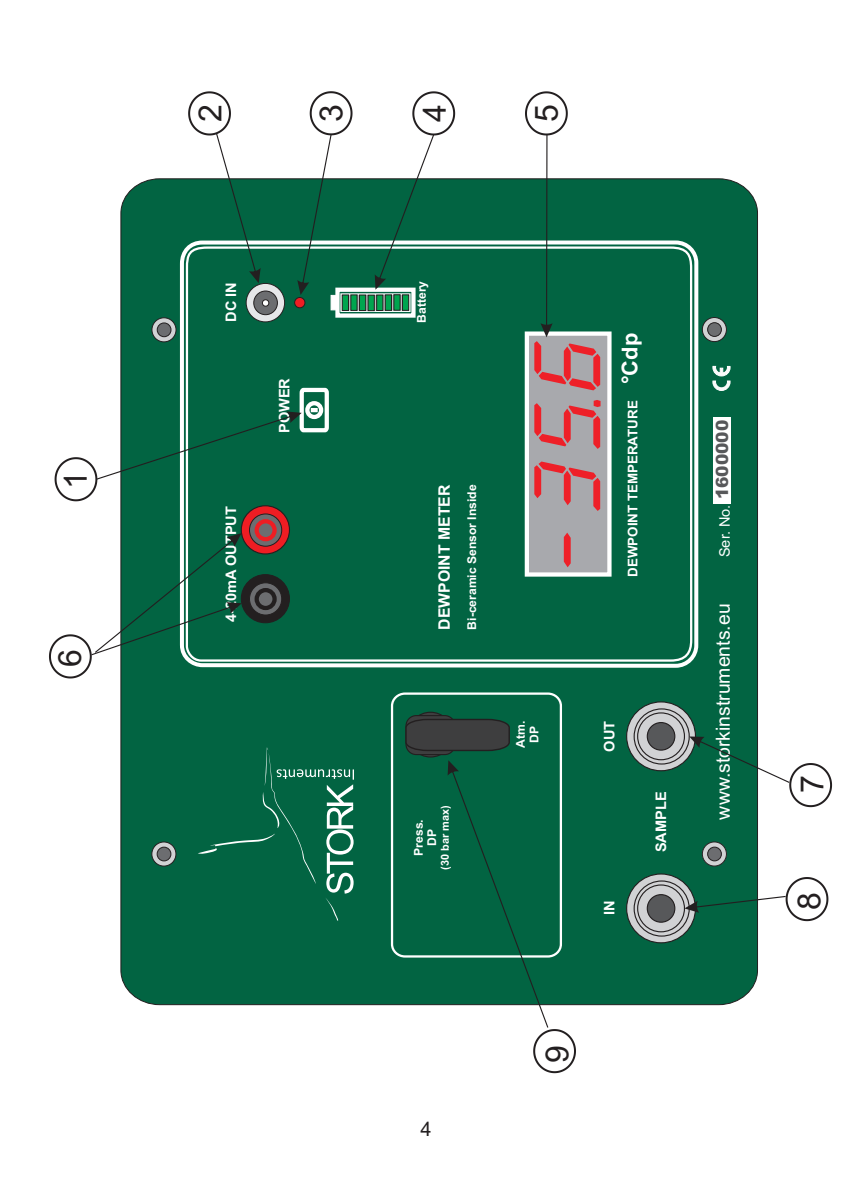
<style>
.page{position:relative;width:842px;height:1191px;background:#fff}
.page>*{position:absolute;margin:0;border:0;box-sizing:border-box;transform-origin:0 0}
.t1{font:32px "Arial";color:#231f20}
.t2{font:20px "Arial";color:#231f20}
.t3{font:19.4px "Arial";color:#fff}
.t4{font:900 17px "Arial";color:#57585a}
.t5{font:700 15.8px "Arial";color:#fff}
.t6{font:700 14.6px "Arial";color:#fff}
.t7{font:14.6px "Arial";color:#fff}
.t8{font:700 13.4px "Arial";color:#fff}
.t9{font:700 12.2px/13.6px "Arial";color:#fff;text-align:center}
.t10{font:700 11px "Arial";color:#fff}
.s1{font-size:21.8px}
</style>
<div class="page">
<div style="left:120px;top:178px;width:638px;height:827px;background:#026442"></div>
<div style="left:702px;top:842px;width:24px;height:24px;background:#2e2f2e;border-radius:50%"></div>
<svg style="left:702px;top:317px;width:25px;height:25px"></svg>
<svg style="left:702px;top:841px;width:25px;height:25px"></svg>
<svg style="left:152px;top:841px;width:24px;height:25px"></svg>
<svg style="left:152px;top:317px;width:24px;height:25px"></svg>
<div style="left:707px;top:322px;width:15px;height:15px;background:#6c6d70;border:1px solid #231f20;border-radius:50%"></div>
<div style="left:707px;top:847px;width:15px;height:14px;background:#6c6d70;border:1px solid #231f20;border-radius:50%"></div>
<div style="left:157px;top:847px;width:14px;height:14px;background:#6c6d70;border:1px solid #231f20;border-radius:50%"></div>
<div style="left:157px;top:323px;width:14px;height:14px;background:#6c6d70;border:1px solid #231f20;border-radius:50%"></div>
<div style="left:713px;top:417px;width:17px;height:86px;background:#fff"></div>
<svg style="left:178px;top:238px;width:522px;height:431px"></svg>
<div style="left:185px;top:245px;width:508px;height:418px;background:#026442"></div>
<svg style="left:198px;top:747px;width:156px;height:173px;background:#0e6b4b"></svg>
<svg style="left:626px;top:701px;width:70px;height:70px"></svg>
<svg style="left:626px;top:873px;width:70px;height:70px"></svg>
<svg style="left:634px;top:708px;width:56px;height:56px"></svg>
<svg style="left:634px;top:880px;width:56px;height:56px"></svg>
<svg style="left:637px;top:712px;width:48px;height:48px"></svg>
<svg style="left:637px;top:884px;width:48px;height:48px"></svg>
<div style="left:647px;top:722px;width:28px;height:28px;background:#57585a;border:1px solid #231f20;border-radius:50%"></div>
<div style="left:647px;top:894px;width:28px;height:28px;background:#57585a;border:1px solid #231f20;border-radius:50%"></div>
<svg style="left:408px;top:711px;width:45px;height:46px"></svg>
<svg style="left:712px;top:366px;width:19px;height:25px"></svg>
<div style="left:335px;top:288px;width:81px;height:30px;border:4px solid #fff"></div>
<div style="left:391px;top:692px;width:171px;height:265px;border:2px solid #fff;border-radius:13px"></div>
<svg style="left:246px;top:283px;width:39px;height:39px"></svg>
<svg style="left:241px;top:505px;width:49px;height:49px"></svg>
<div style="left:241px;top:574px;width:49px;height:49px;background:#231f20;border:1px solid #231f20;border-radius:50%"></div>
<div style="left:254px;top:291px;width:24px;height:24px;background:#6c6d70;border:1px solid #231f20;border-radius:50%"></div>
<svg style="left:249px;top:514px;width:33px;height:32px"></svg>
<svg style="left:249px;top:582px;width:33px;height:33px"></svg>
<div style="left:262px;top:299px;width:7px;height:7px;background:#fff;border:1px solid #231f20;border-radius:50%"></div>
<div style="left:255px;top:519px;width:22px;height:22px;background:#6c6d70;border:4px solid #ee1d23;border-radius:50%"></div>
<div style="left:255px;top:588px;width:22px;height:22px;background:#6c6d70;border:4px solid #231f20;border-radius:50%"></div>
<div style="left:405px;top:715px;width:50px;height:40px;background:#3e3e3f;border:1px solid #231f20;border-radius:10px"></div>
<svg style="left:405px;top:718px;width:106px;height:34px"></svg>
<svg style="left:448px;top:760px;width:128px;height:313px"></svg>
<svg style="left:684px;top:877px;width:144px;height:44px"></svg>
<svg style="left:689px;top:736px;width:143px;height:71px"></svg>
<svg style="left:523px;top:91px;width:91px;height:488px"></svg>
<svg style="left:297px;top:91px;width:158px;height:222px"></svg>
<svg style="left:55px;top:386px;width:276px;height:115px"></svg>
<svg style="left:188px;top:91px;width:73px;height:192px"></svg>
<svg style="left:49px;top:533px;width:193px;height:145px"></svg>
<h1 class="t1" style="left:63px;top:489px;width:19px;rotate:-90deg">1</h1>
<h1 class="t1" style="left:58px;top:667px;width:19px;rotate:-90deg">6</h1>
<h1 class="t1" style="left:198px;top:122px;width:19px;rotate:-90deg">2</h1>
<h1 class="t1" style="left:319px;top:122px;width:19px;rotate:-90deg">3</h1>
<h1 class="t1" style="left:422px;top:122px;width:19px;rotate:-90deg">4</h1>
<h1 class="t1" style="left:534px;top:122px;width:19px;rotate:-90deg">5</h1>
<p class="t6" style="left:226px;top:322px;width:41px;rotate:-90deg">DC IN</p>
<p class="t6" style="left:226px;top:622px;width:117px;rotate:-90deg">4-20mA OUTPUT</p>
<p class="t6" style="left:279px;top:433px;width:57px;rotate:-90deg">POWER</p>
<p class="t9" style="left:416px;top:323px;width:43px;rotate:-90deg">Battery</p>
<p class="t5" style="left:438px;top:629px;width:146px;rotate:-90deg">DEWPOINT METER</p>
<p class="t9" style="left:466px;top:629px;width:146px;rotate:-90deg">Bi-ceramic Sensor Inside</p>
<p class="t10" style="left:441px;top:869px;width:66px;rotate:-90deg">(30 bar max)</p>
<p class="t9" style="left:413px;top:855px;width:38px;rotate:-90deg">Press.</p>
<p class="t9" style="left:426px;top:846px;width:18px;rotate:-90deg">DP</p>
<p class="t8" style="left:628px;top:577px;width:245px;rotate:-90deg">DEWPOINT TEMPERATURE <span class="s1">°Cdp</span></p>
<p class="t9" style="left:515px;top:747px;width:28px;rotate:-90deg">Atm.<br>DP</p>
<p class="t6" style="left:604px;top:751px;width:32px;rotate:-90deg">OUT</p>
<p class="t6" style="left:604px;top:915px;width:16px;rotate:-90deg">IN</p>
<p class="t6" style="left:656px;top:852px;width:62px;rotate:-90deg">SAMPLE</p>
<h3 class="t4" style="left:716px;top:499px;width:81px;rotate:-90deg">1600000</h3>
<p class="t7" style="left:719px;top:557px;width:54px;rotate:-90deg">Ser. No.</p>
<h3 class="t3" style="left:716px;top:819px;width:217px;rotate:-90deg">www.storkinstruments.eu</h3>
<h2 class="t2" style="left:420px;top:1121px;width:13px">4</h2>
<h1 class="t1" style="left:545px;top:1063px;width:19px;rotate:-90deg">9</h1>
<h1 class="t1" style="left:800px;top:793px;width:19px;rotate:-90deg">7</h1>
<h1 class="t1" style="left:797px;top:910px;width:19px;rotate:-90deg">8</h1>
</div>
